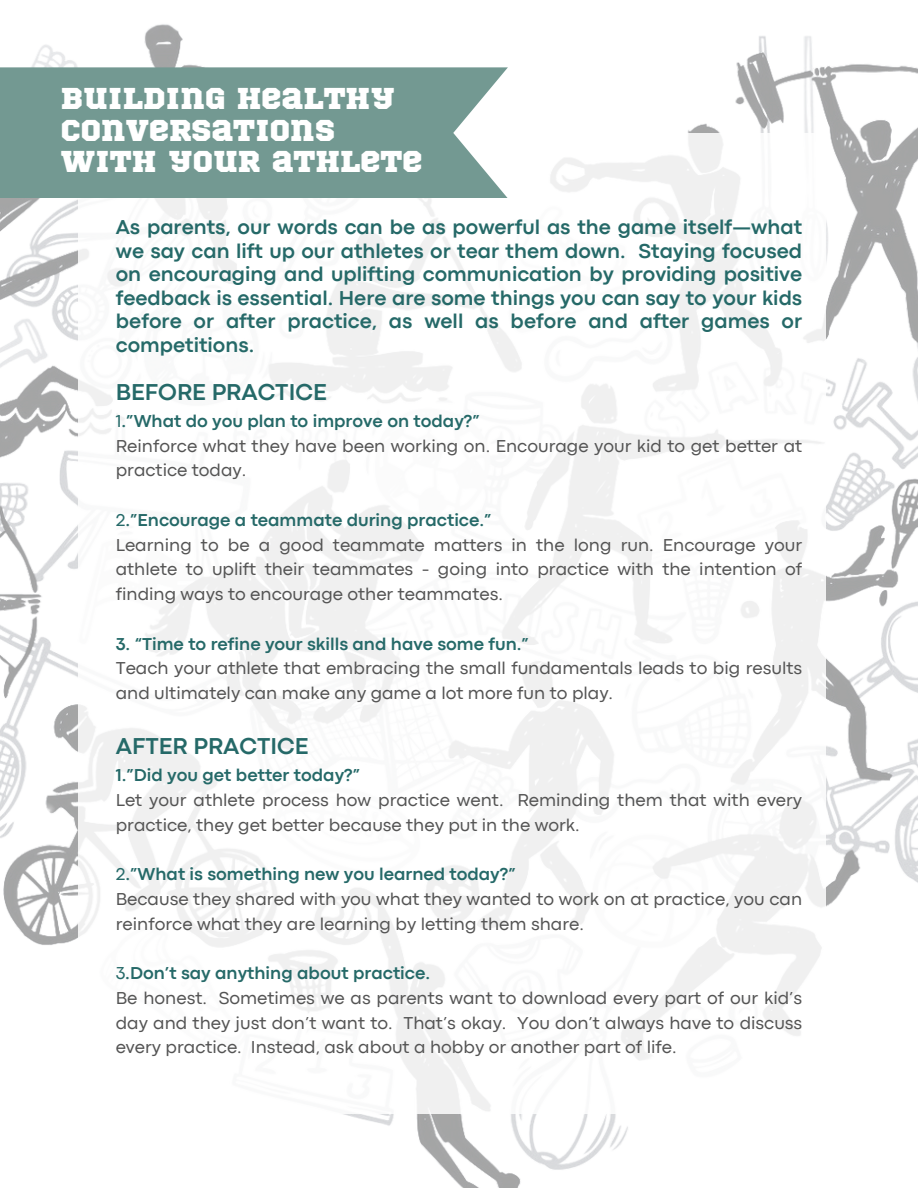
<style>
.page{position:relative;width:918px;height:1188px;background:#fff}
.page>*{position:absolute;margin:0;border:0;box-sizing:border-box;transform-origin:0 0}
.t1{font:30px/31.5px "Sports World";color:#fff}
.t2{font:700 24px "Codec Pro";color:#256968}
.t3{font:700 21px/23.7px "Codec Pro";color:#256968;text-align:justify}
.t4{font:18px/24.8px "Codec Pro";color:#545454}
.t5{font:700 18px "Codec Pro";color:#256968}
.s1{font-weight:400}
</style>
<div class="page">
<img style="left:0;top:24px;width:918px;height:1164px">
<div style="left:78px;top:133px;width:748px;height:980px;background:linear-gradient(to right,#fbfbfc,#fbfbfb)"></div>
<div style="left:0;top:67px;width:508px;height:131px;background:#739992"></div>
<p class="t1" style="left:61px;top:85px;width:363px">BUILDING HEALTHY<br>CONVERSATIONS<br>WITH YOUR ATHLETE</p>
<p class="t3" style="left:116px;top:217px;width:688px">As parents, our words can be as powerful as the game itself—what we say can lift up our athletes or tear them down. Staying focused on encouraging and uplifting communication by providing positive feedback is essential. Here are some things you can say to your kids before or after practice, as well as before and after games or competitions.</p>
<h1 class="t2" style="left:116px;top:383px;width:212px">BEFORE PRACTICE</h1>
<h2 class="t5" style="left:116px;top:414px;width:366px"><span class="s1">1</span>.”What do you plan to improve on today?”</h2>
<p class="t4" style="left:116px;top:435px;width:688px">Reinforce what they have been working on. Encourage your kid to get better at practice today.</p>
<p class="t5" style="left:116px;top:513px;width:377px"><span class="s1">2</span>.”Encourage a teammate during practice.”</p>
<p class="t4" style="left:116px;top:534px;width:688px;text-align:justify">Learning to be a good teammate matters in the long run. Encourage your athlete to uplift their teammates - going into practice with the intention of finding ways to encourage other teammates.</p>
<p class="t5" style="left:116px;top:637px;width:415px">3. “Time to refine your skills and have some fun.”</p>
<p class="t4" style="left:116px;top:657px;width:688px">Teach your athlete that embracing the small fundamentals leads to big results and ultimately can make any game a lot more fun to play.</p>
<p class="t2" style="left:116px;top:738px;width:194px">AFTER PRACTICE</p>
<p class="t5" style="left:116px;top:769px;width:246px">1.”Did you get better today?”</p>
<p class="t4" style="left:116px;top:789px;width:688px">Let your athlete process how practice went. Reminding them that with every practice, they get better because they put in the work.</p>
<p class="t5" style="left:116px;top:868px;width:402px"><span class="s1">2</span>.”What is something new you learned today?”</p>
<p class="t4" style="left:116px;top:888px;width:688px">Because they shared with you what they wanted to work on at practice, you can reinforce what they are learning by letting them share.</p>
<p class="t5" style="left:116px;top:967px;width:316px"><span class="s1">3</span>.Don’t say anything about practice.</p>
<p class="t4" style="left:116px;top:987px;width:688px;text-align:justify">Be honest. Sometimes we as parents want to download every part of our kid’s day and they just don’t want to. That’s okay. You don’t always have to discuss every practice. Instead, ask about a hobby or another part of life.</p>
</div>
